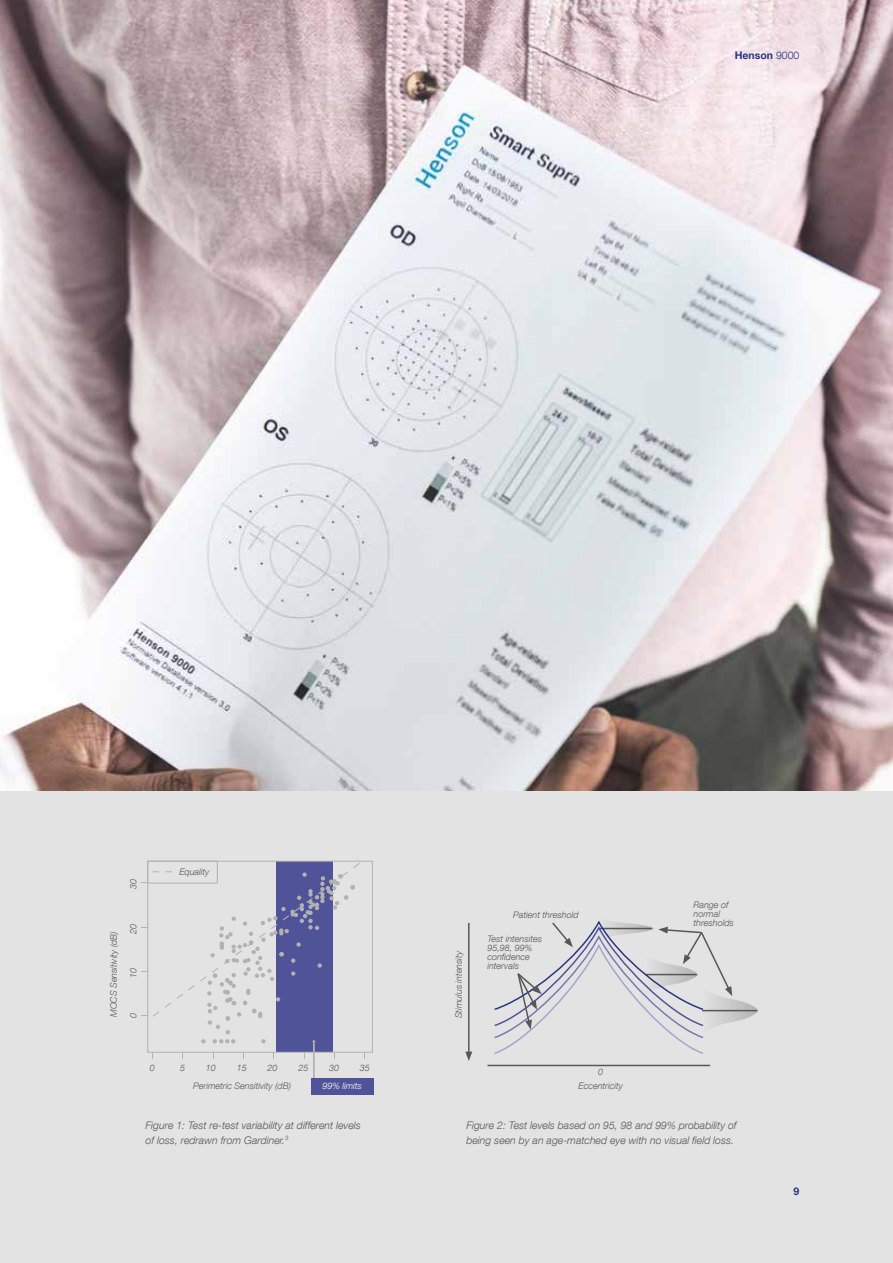
<style>
.page{position:relative;width:893px;height:1263px;background:#fff}
.page>*{position:absolute;margin:0;border:0;box-sizing:border-box;transform-origin:0 0}
.t1{font:italic 300 10.5px/15px "Helvetica Neue LT Com";color:#575756}
.t2{font:700 10.5px "Helvetica Neue LT Com";color:#283583}
.t3{font:italic 300 9px/9px "Helvetica Neue LT Com";color:#575756}
.t4{font:italic 300 9px "Helvetica Neue LT Com";color:#fff}
.s1{font-weight:300}
</style>
<div class="page">
<div style="left:1px;top:787px;width:892px;height:476px;background:#e3e3e3"></div>
<div style="left:147px;top:861px;width:71px;height:22px;border:1px solid #b3b2b2"></div>
<div style="left:311px;top:1077px;width:63px;height:17px;background:#505398"></div>
<svg style="left:142px;top:862px;width:223px;height:216px"></svg>
<hr style="left:487px;top:1065px;width:223px;height:1px;background:#575756">
<hr style="left:468px;top:923px;width:2px;height:131px;background:#575756">
<svg style="left:465px;top:1051px;width:7px;height:10px"></svg>
<svg style="left:494px;top:920px;width:264px;height:134px"></svg>
<img style="left:0;top:0;width:893px;height:791px">
<p class="t2" style="left:735px;top:48px;width:66px">Henson <span class="s1">9000</span></p>
<p class="t3" style="left:129px;top:889px;width:12px;rotate:-90deg">30</p>
<p class="t3" style="left:109px;top:1017px;width:88px;rotate:-90deg">MOCS Sensitivity (dB)</p>
<p class="t3" style="left:129px;top:934px;width:12px;rotate:-90deg">20</p>
<p class="t3" style="left:129px;top:978px;width:12px;rotate:-90deg">10</p>
<p class="t3" style="left:129px;top:1017px;width:7px;rotate:-90deg">0</p>
<p class="t3" style="left:179px;top:867px;width:31px">Equality</p>
<p class="t3" style="left:454px;top:1018px;width:69px;rotate:-90deg">Stimulus intensity</p>
<p class="t3" style="left:513px;top:910px;width:67px">Patient threshold</p>
<p class="t3" style="left:487px;top:934px;width:56px">Test intensites<br>95,98, 99% confidence intervals</p>
<p class="t3" style="left:693px;top:900px;width:42px">Range of normal thresholds</p>
<p class="t3" style="left:150px;top:1063px;width:7px">0</p>
<p class="t3" style="left:180px;top:1063px;width:7px">5</p>
<p class="t3" style="left:206px;top:1063px;width:12px">10</p>
<p class="t3" style="left:237px;top:1063px;width:12px">15</p>
<p class="t3" style="left:268px;top:1063px;width:12px">20</p>
<p class="t3" style="left:298px;top:1063px;width:12px">25</p>
<p class="t3" style="left:329px;top:1063px;width:12px">30</p>
<p class="t3" style="left:360px;top:1063px;width:12px">35</p>
<p class="t3" style="left:598px;top:1067px;width:7px">0</p>
<p class="t3" style="left:193px;top:1081px;width:99px">Perimetric Sensitivity (dB)</p>
<p class="t4" style="left:322px;top:1080px;width:41px">99% limits</p>
<p class="t3" style="left:579px;top:1081px;width:46px">Eccentricity</p>
<p class="t1" style="left:146px;top:1117px;width:217px">Figure 1: Test re-test variability at different levels of loss, redrawn from Gardiner.<sup>3</sup></p>
<p class="t1" style="left:466px;top:1117px;width:272px">Figure 2: Test levels based on 95, 98 and 99% probability of being seen by an age-matched eye with no visual field loss.</p>
<p class="t2" style="left:794px;top:1184px;width:7px">9</p>
</div>
